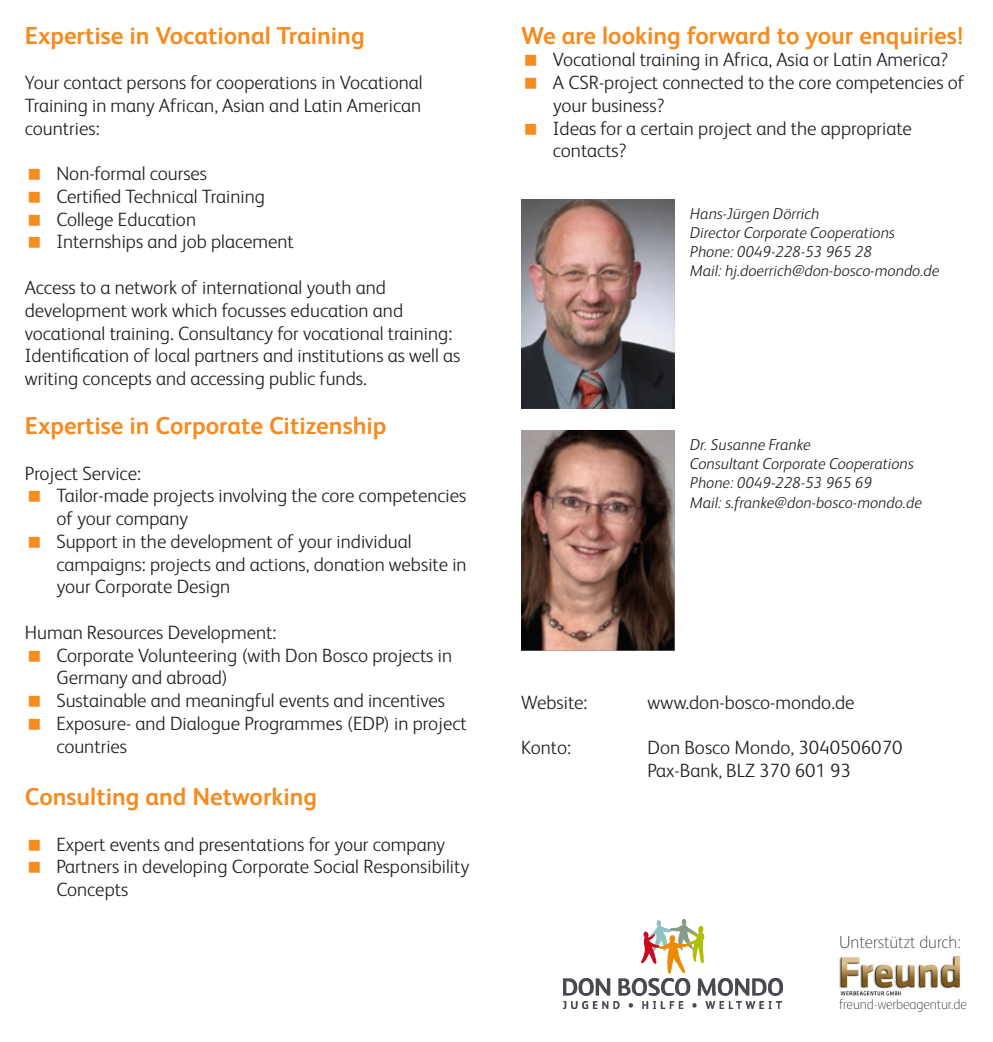
<style>
.page{position:relative;width:993px;height:1042px;background:#fff}
.page>*{position:absolute;margin:0;border:0;box-sizing:border-box;transform-origin:0 0}
.copy{font:700 24.5px "FS Albert Pro";color:#f68b1f}
.subheadline{font:700 24.5px "FS Albert Pro";color:#f68b1f}
.copy-2{font:300 19.25px/22.8px "FS Albert Pro";color:#231f20}
.t1{font:100 17.5px "FS Albert Pro";color:#231f20}
.bildlegende{font:italic 300 15.75px "FS Albert Pro";color:#231f20}
.t2{font:100 14px "FS Albert Pro";letter-spacing:-.01em;color:#231f20}
</style>
<div class="page">
<img style="left:521px;top:199px;width:154px;height:210px">
<img style="left:521px;top:430px;width:154px;height:221px">
<img style="left:839px;top:956px;width:122px;height:40px">
<img style="left:563px;top:919px;width:219px;height:89px">
<p class="copy" style="left:25px;top:18px;width:341px">Expertise in Vocational Training</p>
<p class="copy-2" style="left:25px;top:70px;width:399px;text-align:justify">Your contact persons for cooperations in Vocational Training in many African, Asian and Latin American countries:</p>
<p class="copy-2" style="left:56px;top:161px;width:152px">Non-formal courses</p>
<p class="copy-2" style="left:56px;top:184px;width:210px">Certified Technical Training</p>
<p class="copy-2" style="left:56px;top:207px;width:141px">College Education</p>
<p class="copy-2" style="left:56px;top:229px;width:239px">Internships and job placement</p>
<p class="copy-2" style="left:25px;top:275px;width:437px">Access to a network of international youth and development work which focusses education and vocational training. Consultancy for vocational training:<br>Identification of local partners and institutions as well as writing concepts and accessing public funds.</p>
<p class="subheadline" style="left:25px;top:408px;width:363px">Expertise in Corporate Citizenship</p>
<p class="copy-2" style="left:25px;top:460px;width:118px">Project Service:</p>
<p class="copy-2" style="left:56px;top:483px;width:411px">Tailor-made projects involving the core competencies of your company</p>
<p class="copy-2" style="left:56px;top:529px;width:411px">Support in the development of your individual campaigns: projects and actions, donation website in your Corporate Design</p>
<p class="copy-2" style="left:25px;top:620px;width:253px">Human Resources Development:</p>
<p class="copy-2" style="left:56px;top:642px;width:397px">Corporate Volunteering (with Don Bosco projects in<br>Germany and abroad)</p>
<p class="copy-2" style="left:56px;top:688px;width:390px">Sustainable and meaningful events and incentives</p>
<p class="copy-2" style="left:56px;top:711px;width:412px">Exposure- and Dialogue Programmes (EDP) in project countries</p>
<p class="copy" style="left:25px;top:779px;width:294px">Consulting and Networking</p>
<p class="copy-2" style="left:56px;top:831px;width:390px">Expert events and presentations for your company</p>
<p class="copy-2" style="left:56px;top:854px;width:414px">Partners in developing Corporate Social Responsibility<br>Concepts</p>
<p class="copy" style="left:521px;top:18px;width:443px">We are looking forward to your enquiries!</p>
<p class="copy-2" style="left:552px;top:47px;width:397px">Vocational training in Africa, Asia or Latin America?</p>
<p class="copy-2" style="left:552px;top:70px;width:413px">A CSR-project connected to the core competencies of your business?</p>
<p class="copy-2" style="left:552px;top:116px;width:360px">Ideas for a certain project and the appropriate contacts?</p>
<p class="bildlegende" style="left:690px;top:202px;width:131px">Hans-Jürgen Dörrich</p>
<p class="bildlegende" style="left:690px;top:222px;width:206px">Director Corporate Cooperations</p>
<p class="bildlegende" style="left:690px;top:241px;width:183px">Phone: 0049-228-53 965 28</p>
<p class="bildlegende" style="left:690px;top:260px;width:251px">Mail: hj.doerrich@don-bosco-mondo.de</p>
<p class="bildlegende" style="left:690px;top:433px;width:122px">Dr. Susanne Franke</p>
<p class="bildlegende" style="left:690px;top:453px;width:225px">Consultant Corporate Cooperations</p>
<p class="bildlegende" style="left:690px;top:472px;width:183px">Phone: 0049-228-53 965 69</p>
<p class="bildlegende" style="left:690px;top:491px;width:233px">Mail: s.franke@don-bosco-mondo.de</p>
<p class="copy-2" style="left:521px;top:690px;width:68px">Website:</p>
<p class="copy-2" style="left:647px;top:690px;width:209px">www.don-bosco-mondo.de</p>
<p class="copy-2" style="left:521px;top:735px;width:51px">Konto:</p>
<p class="copy-2" style="left:647px;top:735px;width:256px">Don Bosco Mondo, 3040506070</p>
<p class="copy-2" style="left:647px;top:758px;width:205px">Pax-Bank, BLZ 370 601 93</p>
<p class="t1" style="left:838px;top:930px;width:123px">Unterstützt durch:</p>
<p class="t2" style="left:838px;top:995px;width:129px">freund-werbeagentur.de</p>
</div>
